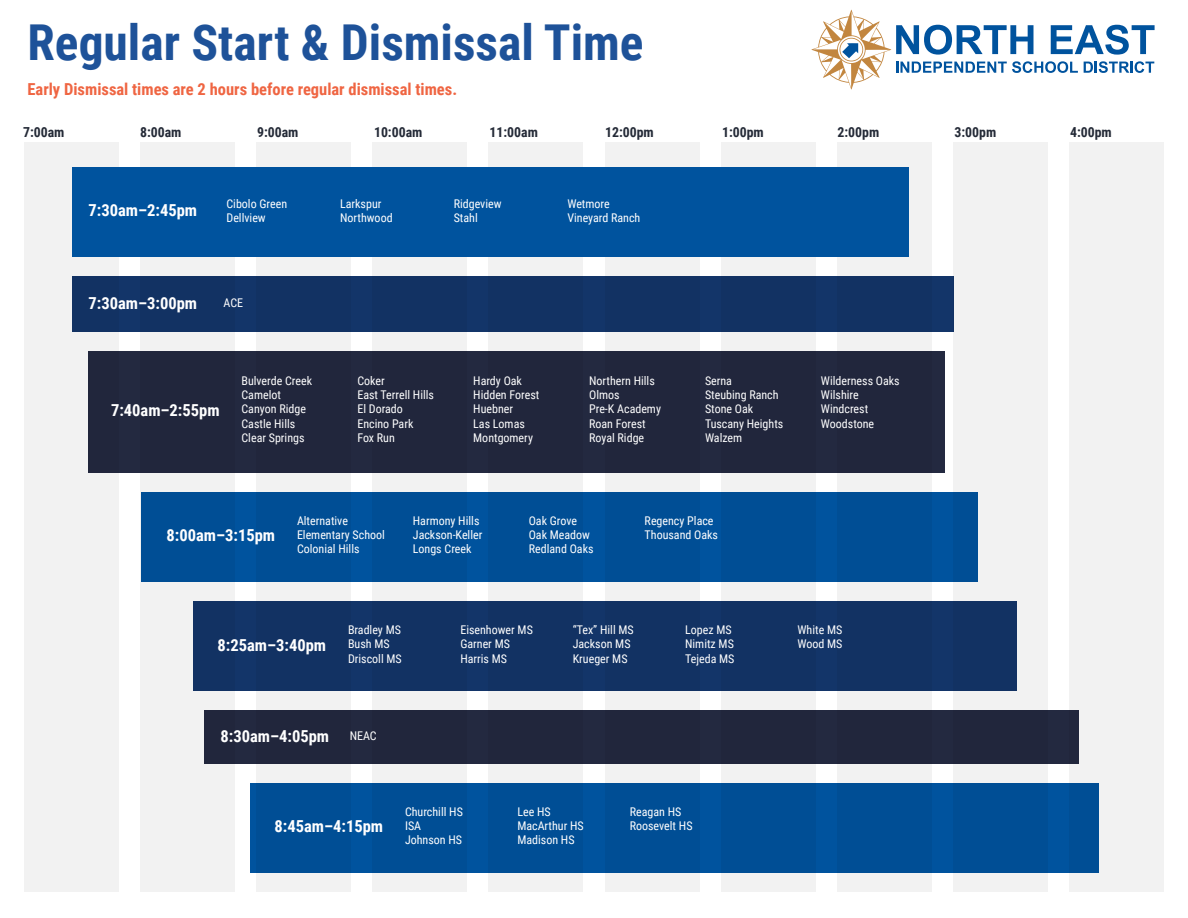
<style>
.page{position:relative;width:1188px;height:918px;background:#fff}
.page>*{position:absolute;margin:0;border:0;box-sizing:border-box;transform-origin:0 0}
.t1{font:700 49.5px "Roboto Condensed";color:#1e5299}
.t2{font:700 16.5px "Roboto Condensed";color:#fff}
.t3{font:700 16.5px "Roboto Condensed";color:#ef6542}
.t4{font:700 13.8px "Roboto Condensed";color:#242a37}
.t5{font:12px/14.4px "Roboto Condensed";color:#fff}
.s1{font-weight:400;font-size:12px}
</style>
<div class="page">
<svg style="left:812px;top:10px;width:343px;height:79px"></svg>
<div style="left:24px;top:142px;width:94px;height:750px;background:#f2f2f2"></div>
<div style="left:140px;top:142px;width:95px;height:750px;background:#f2f2f2"></div>
<div style="left:256px;top:142px;width:95px;height:750px;background:#f2f2f2"></div>
<div style="left:372px;top:142px;width:95px;height:750px;background:#f2f2f2"></div>
<div style="left:489px;top:142px;width:94px;height:750px;background:#f2f2f2"></div>
<div style="left:605px;top:142px;width:94px;height:750px;background:#f2f2f2"></div>
<div style="left:721px;top:142px;width:95px;height:750px;background:#f2f2f2"></div>
<div style="left:837px;top:142px;width:95px;height:750px;background:#f2f2f2"></div>
<div style="left:953px;top:142px;width:95px;height:750px;background:#f2f2f2"></div>
<div style="left:1070px;top:142px;width:94px;height:750px;background:#f2f2f2"></div>
<div style="left:72px;top:167px;width:837px;height:90px;background:#00539e"></div>
<div style="left:72px;top:276px;width:882px;height:55px;background:#133569"></div>
<div style="left:88px;top:351px;width:857px;height:121px;background:#232940"></div>
<div style="left:141px;top:492px;width:837px;height:89px;background:#004e95"></div>
<div style="left:194px;top:601px;width:823px;height:90px;background:#133569"></div>
<div style="left:250px;top:783px;width:850px;height:90px;background:#004e95"></div>
<div style="left:204px;top:710px;width:874px;height:54px;background:#232940"></div>
<h1 class="t1" style="left:28px;top:8px;width:618px">Regular Start &amp; Dismissal Time</h1>
<h2 class="t3" style="left:27px;top:77px;width:431px">Early Dismissal times are 2 hours before regular dismissal times.</h2>
<p class="t4" style="left:23px;top:123px;width:43px">7:00am</p>
<p class="t4" style="left:140px;top:123px;width:43px">8:00am</p>
<p class="t4" style="left:257px;top:123px;width:43px">9:00am</p>
<p class="t4" style="left:374px;top:123px;width:50px">10:00am</p>
<p class="t4" style="left:490px;top:123px;width:50px">11:00am</p>
<p class="t4" style="left:605px;top:123px;width:50px">12:00pm</p>
<p class="t4" style="left:722px;top:123px;width:43px">1:00pm</p>
<p class="t4" style="left:838px;top:123px;width:43px">2:00pm</p>
<p class="t4" style="left:955px;top:123px;width:43px">3:00pm</p>
<p class="t4" style="left:1070px;top:123px;width:43px">4:00pm</p>
<h2 class="t2" style="left:89px;top:199px;width:110px">7:30am–2:45pm</h2>
<p class="t5" style="left:226px;top:196px;width:62px">Cibolo Green<br>Dellview</p>
<p class="t5" style="left:340px;top:196px;width:54px">Larkspur<br>Northwood</p>
<p class="t5" style="left:454px;top:196px;width:49px">Ridgeview<br>Stahl</p>
<p class="t5" style="left:567px;top:196px;width:74px">Wetmore<br>Vineyard Ranch</p>
<h2 class="t2" style="left:89px;top:291px;width:110px">7:30am–3:00pm</h2>
<p class="t5" style="left:224px;top:295px;width:21px">ACE</p>
<h2 class="t2" style="left:111px;top:399px;width:110px">7:40am–2:55pm</h2>
<p class="t5" style="left:242px;top:373px;width:72px">Bulverde Creek<br>Camelot<br>Canyon Ridge<br>Castle Hills<br>Clear Springs</p>
<p class="t5" style="left:357px;top:373px;width:78px">Coker<br>East Terrell Hills<br>El Dorado<br>Encino Park<br>Fox Run</p>
<p class="t5" style="left:473px;top:373px;width:68px">Hardy Oak<br>Hidden Forest<br>Huebner<br>Las Lomas<br>Montgomery</p>
<p class="t5" style="left:589px;top:373px;width:73px">Northern Hills<br>Olmos<br>Pre-K Academy<br>Roan Forest<br>Royal Ridge</p>
<p class="t5" style="left:705px;top:373px;width:80px">Serna<br>Steubing Ranch<br>Stone Oak<br>Tuscany Heights<br>Walzem</p>
<p class="t5" style="left:821px;top:373px;width:80px">Wilderness Oaks<br>Wilshire<br>Windcrest<br>Woodstone</p>
<p class="t5" style="left:297px;top:513px;width:89px">Alternative<br>Elementary School<br>Colonial Hills</p>
<p class="t5" style="left:413px;top:513px;width:71px">Harmony Hills<br>Jackson-Keller<br>Longs Creek</p>
<p class="t5" style="left:529px;top:513px;width:66px">Oak Grove<br>Oak Meadow<br>Redland Oaks</p>
<p class="t5" style="left:645px;top:513px;width:70px">Regency Place</p>
<h2 class="t2" style="left:167px;top:524px;width:110px">8:00am–3:15pm</h2>
<p class="t5" style="left:645px;top:527px;width:75px">Thousand Oaks</p>
<p class="t5" style="left:348px;top:622px;width:55px">Bradley MS<br>Bush MS<br>Driscoll MS</p>
<p class="t5" style="left:460px;top:622px;width:74px">Eisenhower MS<br>Garner MS<br>Harris MS</p>
<p class="t5" style="left:573px;top:622px;width:63px">“Tex” Hill MS<br>Jackson MS<br>Krueger MS</p>
<p class="t5" style="left:685px;top:622px;width:51px">Lopez MS<br>Nimitz MS<br>Tejeda MS</p>
<p class="t5" style="left:798px;top:622px;width:46px">White MS</p>
<h2 class="t2" style="left:218px;top:633px;width:110px">8:25am–3:40pm</h2>
<p class="t5" style="left:798px;top:636px;width:46px">Wood MS</p>
<h2 class="t2" style="left:221px;top:724px;width:158px">8:30am–4:05pm <span class="s1">NEAC</span></h2>
<p class="t5" style="left:405px;top:804px;width:59px">Churchill HS<br>ISA<br>Johnson HS</p>
<p class="t5" style="left:517px;top:804px;width:68px">Lee HS<br>MacArthur HS<br>Madison HS</p>
<p class="t5" style="left:630px;top:804px;width:53px">Reagan HS</p>
<h2 class="t2" style="left:275px;top:815px;width:110px">8:45am–4:15pm</h2>
<p class="t5" style="left:630px;top:818px;width:64px">Roosevelt HS</p>
</div>
